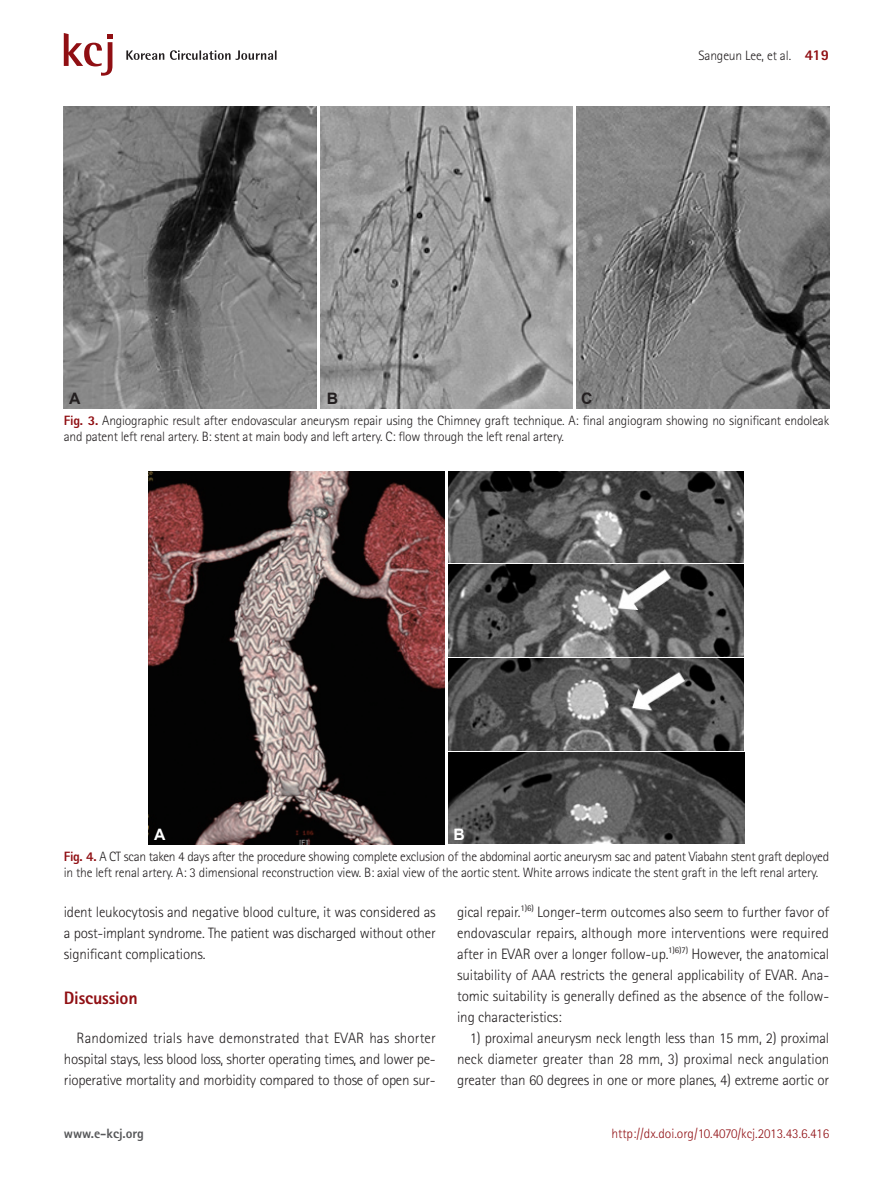
<style>
.page{position:relative;width:893px;height:1191px;background:#fff}
.page>*{position:absolute;margin:0;border:0;box-sizing:border-box;transform-origin:0 0}
.t1{font:800 18px "Rotis Sans Serif Std";letter-spacing:-.01em;color:#900f13}
.t2{font:700 15.75px "Arial";color:#231f20}
.t3{font:700 15.75px "Arial";color:#fff}
.t4{font:300 15px/21px "Rotis Sans Serif Std";letter-spacing:-.02em;color:#231f20;text-align:justify}
.t5{font:300 13.5px/16.2px "Rotis Sans Serif Std";letter-spacing:-.015em;color:#231f20}
.t6{font:300 13.5px "Rotis Sans Serif Std";color:#900f13}
.t7{font:800 13.5px "Rotis Sans Serif Std";color:#57585a}
.s1{font-weight:800;font-size:15px;color:#900f13}
.s2{font-weight:800;color:#900f13}
</style>
<div class="page">
<svg style="left:126px;top:50px;width:151px;height:10px"></svg>
<svg style="left:64px;top:33px;width:49px;height:43px"></svg>
<img style="left:64px;top:106px;width:252px;height:302px">
<img style="left:320px;top:106px;width:253px;height:302px">
<img style="left:577px;top:106px;width:252px;height:302px">
<img style="left:149px;top:471px;width:295px;height:373px">
<img style="left:449px;top:471px;width:294px;height:92px">
<img style="left:449px;top:565px;width:294px;height:92px">
<img style="left:449px;top:659px;width:294px;height:91px">
<img style="left:449px;top:752px;width:295px;height:91px">
<p class="t5" style="left:698px;top:47px;width:132px">Sangeun Lee, et al. <span class="s1">419</span></p>
<p class="t2" style="left:69px;top:388px;width:13px">A</p>
<p class="t2" style="left:327px;top:388px;width:13px">B</p>
<p class="t2" style="left:581px;top:388px;width:13px">C</p>
<p class="t5" style="left:64px;top:412px;width:767px"><span class="s2">Fig. 3.</span> Angiographic result after endovascular aneurysm repair using the Chimney graft technique. A: final angiogram showing no significant endoleak and patent left renal artery. B: stent at main body and left artery. C: flow through the left renal artery.</p>
<p class="t3" style="left:154px;top:823px;width:13px">A</p>
<p class="t3" style="left:454px;top:823px;width:13px">B</p>
<p class="t5" style="left:64px;top:848px;width:767px"><span class="s2">Fig. 4.</span> A CT scan taken 4 days after the procedure showing complete exclusion of the abdominal aortic aneurysm sac and patent Viabahn stent graft deployed in the left renal artery. A: 3 dimensional reconstruction view. B: axial view of the aortic stent. White arrows indicate the stent graft in the left renal artery.</p>
<p class="t4" style="left:64px;top:901px;width:374px">ident leukocytosis and negative blood culture, it was considered as a post-implant syndrome. The patient was discharged without other significant complications.</p>
<p class="t1" style="left:64px;top:986px;width:76px">Discussion</p>
<p class="t4" style="left:64px;top:1027px;width:373px;text-indent:13px">Randomized trials have demonstrated that EVAR has shorter hospital stays, less blood loss, shorter operating times, and lower pe&shy;rioperative mortality and morbidity compared to those of open sur-</p>
<p class="t4" style="left:457px;top:901px;width:374px">gical repair.<sup>1)6)</sup> Longer-term outcomes also seem to further favor of endovascular repairs, although more interventions were required after in EVAR over a longer follow-up.<sup>1)6)7)</sup> However, the anatomical suitability of AAA restricts the general applicability of EVAR. Ana&shy;tomic suitability is generally defined as the absence of the follow&shy;ing characteristics:</p>
<p class="t4" style="left:457px;top:1027px;width:374px;text-indent:13px">1) proximal aneurysm neck length less than 15 mm, 2) proximal neck diameter greater than 28 mm, 3) proximal neck angulation greater than 60 degrees in one or more planes, 4) extreme aortic or</p>
<p class="t7" style="left:64px;top:1124px;width:82px">www.e-kcj.org</p>
<p class="t6" style="left:611px;top:1125px;width:219px">http://dx.doi.org/10.4070/kcj.2013.43.6.416</p>
</div>
